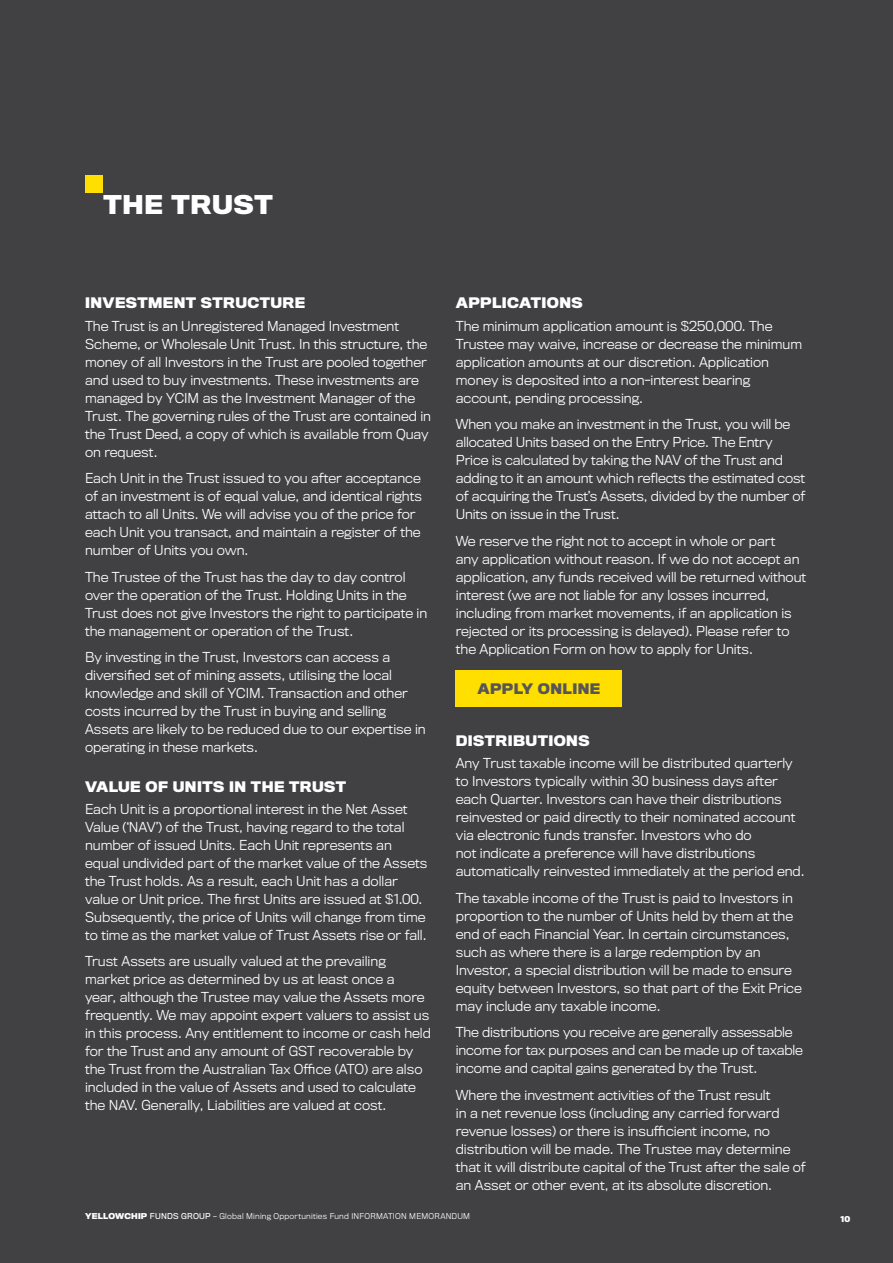
<style>
.page{position:relative;width:893px;height:1263px;background:#414042}
.page>*{position:absolute;margin:0;border:0;box-sizing:border-box;transform-origin:0 0}
.t1{font:700 24px "Titling Gothic FB";letter-spacing:.03em;color:#fff}
.t2{font:700 13.5px "Titling Gothic FB";letter-spacing:.03em;color:#fff}
.t3{font:700 13.5px "Titling Gothic FB";letter-spacing:.03em;color:#565659}
.t4{font:300 12.75px/18px "Titling Gothic FB";color:#fff}
.t5{font:300 7.5px "Titling Gothic FB";letter-spacing:.03em;color:#fff}
.t6{font:700 7.5px "Titling Gothic FB";color:#fff}
.s1{font-weight:700}
.s2{font-weight:400}
</style>
<div class="page">
<div style="left:85px;top:175px;width:18px;height:18px;background:#ffdf00"></div>
<div style="left:455px;top:670px;width:167px;height:37px;background:#ffdf00"></div>
<h1 class="t1" style="left:103px;top:189px;width:171px">THE TRUST</h1>
<p class="t2" style="left:85px;top:295px;width:222px">INVESTMENT STRUCTURE</p>
<p class="t4" style="left:85px;top:317px;width:348px">The Trust is an Unregistered Managed Investment Scheme, or Wholesale Unit Trust. In this structure, the money of all Investors in the Trust are pooled together and used to buy investments. These investments are managed by YCIM as the Investment Manager of the Trust. The governing rules of the Trust are contained in the Trust Deed, a copy of which is available from Quay on request.</p>
<p class="t4" style="left:85px;top:469px;width:339px">Each Unit in the Trust issued to you after acceptance of an investment is of equal value, and identical rights attach to all Units. We will advise you of the price for each Unit you transact, and maintain a register of the number of Units you own.</p>
<p class="t4" style="left:85px;top:568px;width:344px">The Trustee of the Trust has the day to day control over the operation of the Trust. Holding Units in the Trust does not give Investors the right to participate in the management or operation of the Trust.</p>
<p class="t4" style="left:85px;top:648px;width:342px">By investing in the Trust, Investors can access a diversified set of mining assets, utilising the local knowledge and skill of YCIM. Transaction and other costs incurred by the Trust in buying and selling Assets are likely to be reduced due to our expertise in operating in these markets.</p>
<p class="t2" style="left:85px;top:778px;width:263px">VALUE OF UNITS IN THE TRUST</p>
<p class="t4" style="left:85px;top:800px;width:344px">Each Unit is a proportional interest in the Net Asset Value (‘NAV’) of the Trust, having regard to the total number of issued Units. Each Unit represents an equal undivided part of the market value of the Assets the Trust holds. As a result, each Unit has a dollar value or Unit price. The first Units are issued at $1.00.<br>Subsequently, the price of Units will change from time to time as the market value of Trust Assets rise or fall.</p>
<p class="t4" style="left:85px;top:952px;width:347px">Trust Assets are usually valued at the prevailing market price as determined by us at least once a<br>year, although the Trustee may value the Assets more frequently. We may appoint expert valuers to assist us in this process. Any entitlement to income or cash held for the Trust and any amount of GST recoverable by the Trust from the Australian Tax Office (ATO) are also included in the value of Assets and used to calculate the NAV. Generally, Liabilities are valued at cost.</p>
<p class="t2" style="left:456px;top:295px;width:128px">APPLICATIONS</p>
<p class="t4" style="left:456px;top:317px;width:348px">The minimum application amount is $250,000. The Trustee may waive, increase or decrease the minimum application amounts at our discretion. Application money is deposited into a non-interest bearing account, pending processing.</p>
<p class="t4" style="left:456px;top:415px;width:351px">When you make an investment in the Trust, you will be allocated Units based on the Entry Price. The Entry Price is calculated by taking the NAV of the Trust and adding to it an amount which reflects the estimated cost of acquiring the Trust’s Assets, divided by the number of Units on issue in the Trust.</p>
<p class="t4" style="left:456px;top:532px;width:352px">We reserve the right not to accept in whole or part<br>any application without reason. If we do not accept an application, any funds received will be returned without interest (we are not liable for any losses incurred, including from market movements, if an application is rejected or its processing is delayed). Please refer to the Application Form on how to apply for Units.</p>
<p class="t3" style="left:477px;top:680px;width:124px">APPLY ONLINE</p>
<p class="t2" style="left:456px;top:732px;width:135px">DISTRIBUTIONS</p>
<p class="t4" style="left:456px;top:754px;width:350px">Any Trust taxable income will be distributed quarterly to Investors typically within 30 business days after each Quarter. Investors can have their distributions reinvested or paid directly to their nominated account via electronic funds transfer. Investors who do<br>not indicate a preference will have distributions automatically reinvested immediately at the period end.</p>
<p class="t4" style="left:456px;top:889px;width:347px">The taxable income of the Trust is paid to Investors in proportion to the number of Units held by them at the end of each Financial Year. In certain circumstances, such as where there is a large redemption by an Investor, a special distribution will be made to ensure equity between Investors, so that part of the Exit Price may include any taxable income.</p>
<p class="t4" style="left:456px;top:1023px;width:349px">The distributions you receive are generally assessable income for tax purposes and can be made up of taxable income and capital gains generated by the Trust.</p>
<p class="t4" style="left:456px;top:1086px;width:352px">Where the investment activities of the Trust result<br>in a net revenue loss (including any carried forward revenue losses) or there is insufficient income, no distribution will be made. The Trustee may determine that it will distribute capital of the Trust after the sale of an Asset or other event, at its absolute discretion.</p>
<p class="t5" style="left:85px;top:1212px;width:386px"><span class="s1">YELLOWCHIP</span> <span class="s2">FUNDS GROUP</span> – Global Mining Opportunities Fund INFORMATION MEMORANDUM</p>
<p class="t6" style="left:840px;top:1214px;width:11px">10</p>
</div>
